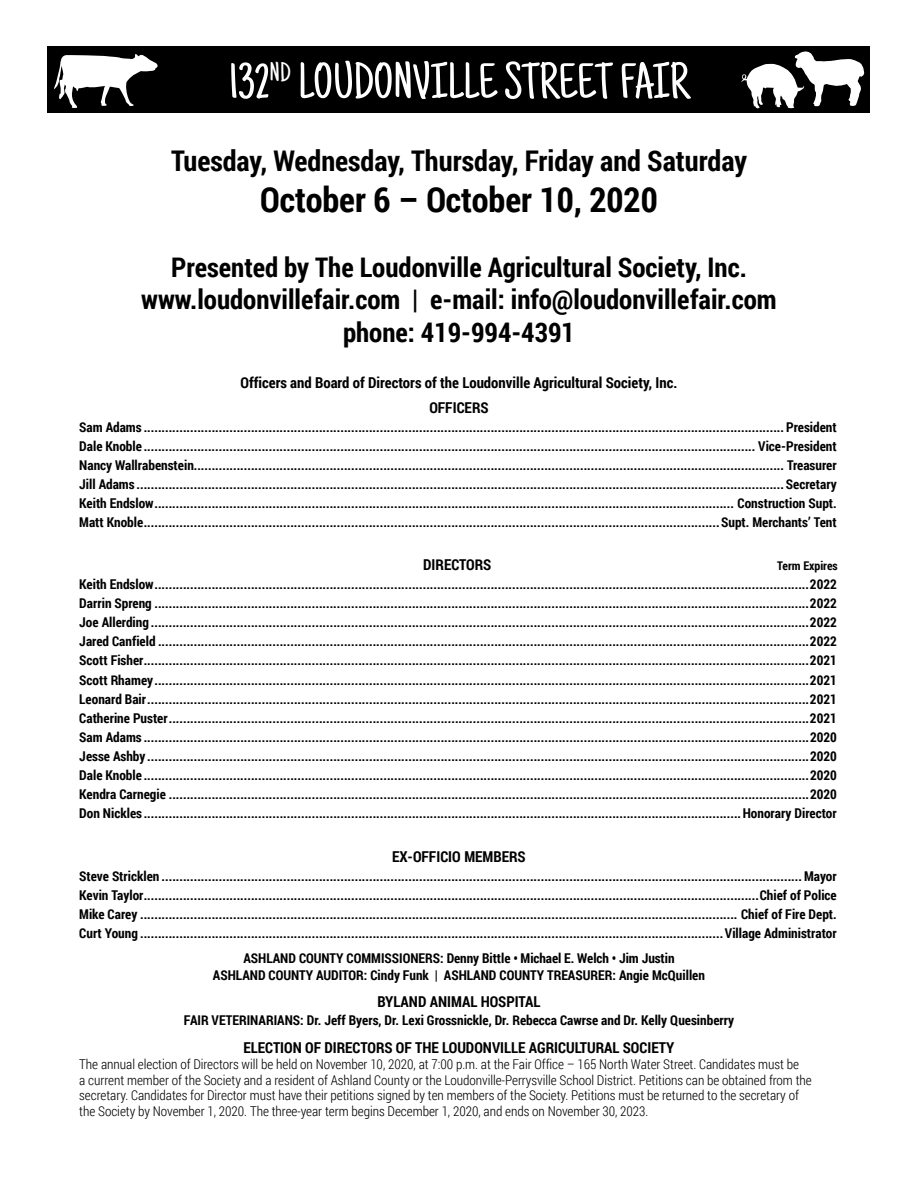
<style>
.page{position:relative;width:918px;height:1188px;background:#fff}
.page>*{position:absolute;margin:0;border:0;box-sizing:border-box;transform-origin:0 0}
.t1{font:51px "Just Another Hand";color:#fff}
.t2{font:700 34.5px "Roboto Condensed";color:#000}
.t3{font:700 28.5px "Roboto Condensed";color:#000}
.t4{font:700 27px/32.4px "Roboto Condensed";color:#000;text-align:center}
.t5{font:700 15px/25px "Roboto Condensed";color:#000;text-align:center}
.t6{font:700 13.5px/19px "Roboto Condensed";color:#000;text-align:justify}
.t7{font:300 13.5px/15.8px "Roboto Condensed";letter-spacing:-.005em;color:#000}
.t8{font:700 12px "Roboto Condensed";color:#000}
</style>
<div class="page">
<div style="left:48px;top:46px;width:822px;height:67px;background:#000"></div>
<svg style="left:54px;top:54px;width:104px;height:54px"></svg>
<svg style="left:741px;top:51px;width:124px;height:57px"></svg>
<h1 class="t1" style="left:229px;top:52px;width:462px">132<sup>ND</sup> LOUDONVILLE STREET FAIR</h1>
<h3 class="t3" style="left:171px;top:140px;width:577px">Tuesday, Wednesday, Thursday, Friday and Saturday</h3>
<h2 class="t2" style="left:260px;top:175px;width:399px">October 6 – October 10, 2020</h2>
<h3 class="t4" style="left:141px;top:250px;width:637px">Presented by The Loudonville Agricultural Society, Inc. www.loudonvillefair.com | e-mail: info@loudonvillefair.com phone: 419-994-4391</h3>
<p class="t5" style="left:241px;top:369px;width:438px">Officers and Board of Directors of the Loudonville Agricultural Society, Inc.<br>OFFICERS</p>
<p class="t6" style="left:79px;top:417px;width:759px">Sam Adams ................................................................................................................................................................................... President Dale Knoble ........................................................................................................................................................................... Vice-President Nancy Wallrabenstein..................................................................................................................................................................... Treasurer Jill Adams ..................................................................................................................................................................................... Secretary Keith Endslow.................................................................................................................................................................. Construction Supt.<br>Matt Knoble.................................................................................................................................................................Supt. Merchants’ Tent</p>
<p class="t5" style="left:423px;top:552px;width:70px">DIRECTORS</p>
<p class="t8" style="left:777px;top:557px;width:62px">Term Expires</p>
<p class="t6" style="left:79px;top:574px;width:759px">Keith Endslow.......................................................................................................................................................................................2022<br>Darrin Spreng .......................................................................................................................................................................................2022<br>Joe Allerding ........................................................................................................................................................................................2022<br>Jared Canfield ......................................................................................................................................................................................2022<br>Scott Fisher..........................................................................................................................................................................................2021<br>Scott Rhamey.......................................................................................................................................................................................2021<br>Leonard Bair.........................................................................................................................................................................................2021<br>Catherine Puster...................................................................................................................................................................................2021<br>Sam Adams ..........................................................................................................................................................................................2020<br>Jesse Ashby .........................................................................................................................................................................................2020<br>Dale Knoble ..........................................................................................................................................................................................2020<br>Kendra Carnegie ...................................................................................................................................................................................2020<br>Don Nickles .......................................................................................................................................................................Honorary Director</p>
<p class="t5" style="left:392px;top:843px;width:135px">EX-OFFICIO MEMBERS</p>
<p class="t6" style="left:79px;top:866px;width:759px">Steve Stricklen ................................................................................................................................................................................... Mayor Kevin Taylor............................................................................................................................................................................Chief of Police Mike Carey ....................................................................................................................................................................... Chief of Fire Dept.<br>Curt Young ...................................................................................................................................................................Village Administrator</p>
<p class="t6" style="left:213px;top:950px;width:494px;line-height:16.5px;text-align:center">ASHLAND COUNTY COMMISSIONERS: Denny Bittle • Michael E. Welch • Jim Justin<br>ASHLAND COUNTY AUDITOR: Cindy Funk | ASHLAND COUNTY TREASURER: Angie McQuillen</p>
<p class="t5" style="left:377px;top:989px;width:165px">BYLAND ANIMAL HOSPITAL</p>
<p class="t6" style="left:184px;top:1011px;width:552px">FAIR VETERINARIANS: Dr. Jeff Byers, Dr. Lexi Grossnickle, Dr. Rebecca Cawrse and Dr. Kelly Quesinberry</p>
<p class="t5" style="left:243px;top:1035px;width:433px">ELECTION OF DIRECTORS OF THE LOUDONVILLE AGRICULTURAL SOCIETY</p>
<p class="t7" style="left:79px;top:1056px;width:734px">The annual election of Directors will be held on November 10, 2020, at 7:00 p.m. at the Fair Office – 165 North Water Street. Candidates must be<br>a current member of the Society and a resident of Ashland County or the Loudonville-Perrysville School District. Petitions can be obtained from the secretary. Candidates for Director must have their petitions signed by ten members of the Society. Petitions must be returned to the secretary of the Society by November 1, 2020. The three-year term begins December 1, 2020, and ends on November 30, 2023.</p>
</div>
